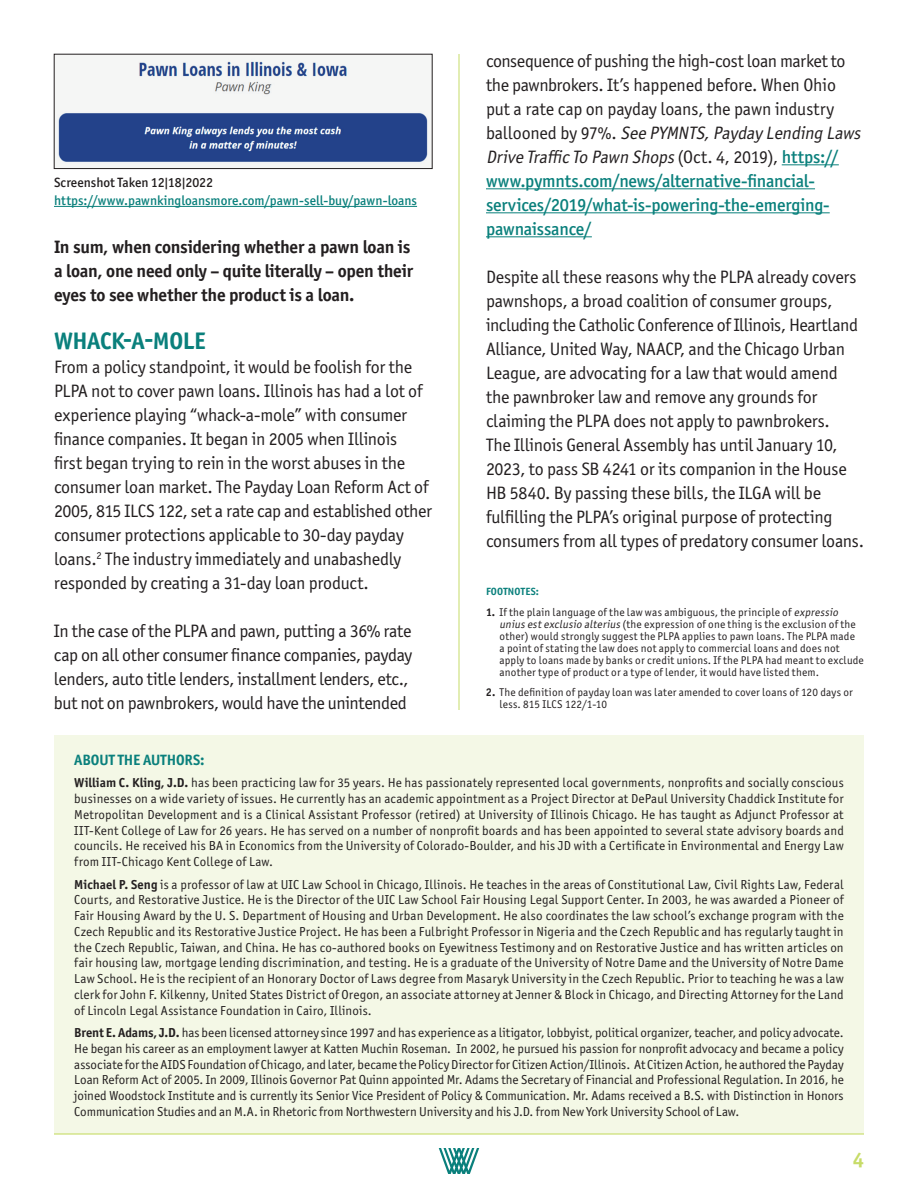
<style>
.page{position:relative;width:918px;height:1188px;background:#fff}
.page>*{position:absolute;margin:0;border:0;box-sizing:border-box;transform-origin:0 0}
.t1{font:700 24px "Officina Sans ITC Pro";letter-spacing:-.015em;color:#0a807c}
.t2{font:700 21px "Officina Sans ITC Pro";color:#c7dc68}
.t3{font:18px/24px "Officina Sans ITC Pro";letter-spacing:-.015em;color:#231f20}
.t4{font:700 18px/24px "Officina Sans ITC Pro";letter-spacing:-.015em;color:#231f20}
.t5{font:700 15px "Officina Sans ITC Pro";letter-spacing:-.005em;color:#0a807c}
.t6{font:500 13.5px "Officina Sans ITC Pro";letter-spacing:.005em;color:#0a807c}
.t7{font:500 13.5px "Officina Sans ITC Pro";color:#231f20}
.t8{font:13.05px/15.8px "Officina Sans ITC Pro";letter-spacing:.01em;color:#231f20;text-align:justify}
.t9{font:11.25px/12px "Officina Sans ITC Pro";letter-spacing:.02em;color:#231f20}
.t10{font:700 10.5px "Officina Sans ITC Pro";letter-spacing:.03em;color:#0a807c}
.s1{font-style:italic}
.s2{font-weight:500;color:#0a807c}
.s3{font-weight:700}
</style>
<div class="page">
<div style="left:54px;top:736px;width:810px;height:398px;background:#f4f8e6"></div>
<hr style="left:54px;top:206px;width:363px;height:1px;background:#0a807c">
<hr style="left:782px;top:164px;width:57px;height:1px;background:#0a807c">
<hr style="left:486px;top:188px;width:329px;height:1px;background:#0a807c">
<hr style="left:486px;top:212px;width:344px;height:1px;background:#0a807c">
<hr style="left:486px;top:236px;width:106px;height:1px;background:#0a807c">
<hr style="left:459px;top:54px;width:1px;height:656px;background:#c7dc68">
<hr style="left:54px;top:1133px;width:810px;height:2px;background:#c7dc68">
<svg style="left:439px;top:1148px;width:40px;height:26px"></svg>
<img style="left:57px;top:58px;width:373px;height:106px">
<div style="left:54px;top:54px;width:378px;height:115px;border:1px solid #231f20"></div>
<p class="t7" style="left:54px;top:174px;width:160px">Screenshot Taken 12|18|2022</p>
<p class="t6" style="left:54px;top:192px;width:365px">https://www.pawnkingloansmore.com/pawn-sell-buy/pawn-loans</p>
<h3 class="t4" style="left:54px;top:235px;width:361px">In sum, when considering whether a pawn loan is a loan, one need only – quite literally – open their eyes to see whether the product is a loan.</h3>
<h1 class="t1" style="left:54px;top:326px;width:153px">WHACK-A-MOLE</h1>
<p class="t3" style="left:54px;top:355px;width:380px">From a policy standpoint, it would be foolish for the PLPA not to cover pawn loans. Illinois has had a lot of experience playing “whack-a-mole” with consumer finance companies. It began in 2005 when Illinois<br>first began trying to rein in the worst abuses in the consumer loan market. The Payday Loan Reform Act of 2005, 815 ILCS 122, set a rate cap and established other consumer protections applicable to 30-day payday loans.<sup>2</sup> The industry immediately and unabashedly responded by creating a 31-day loan product.</p>
<h3 class="t3" style="left:54px;top:619px;width:360px">In the case of the PLPA and pawn, putting a 36% rate cap on all other consumer finance companies, payday lenders, auto title lenders, installment lenders, etc., but not on pawnbrokers, would have the unintended</h3>
<p class="t3" style="left:486px;top:49px;width:380px">consequence of pushing the high-cost loan market to the pawnbrokers. It’s happened before. When Ohio put a rate cap on payday loans, the pawn industry<br>b a l l o o n e d b y 9 7 % . <span class="s1">See PYMNTS,Payday Lending Laws Drive Traffic To Pawn Shops</span>(Oct. 4, 2019), <span class="s2">https:// www.pymnts.com/news/alternative-financial&shy;services/2019/what-is-powering-the-emerging&shy;pawnaissance/</span></p>
<p class="t3" style="left:486px;top:265px;width:380px">Despite all these reasons why the PLPA already covers pawnshops, a broad coalition of consumer groups, including the Catholic Conference of Illinois, Heartland Alliance, United Way, NAACP, and the Chicago Urban League, are advocating for a law that would amend the pawnbroker law and remove any grounds for claiming the PLPA does not apply to pawnbrokers.<br>The Illinois General Assembly has until January 10, 2023, to pass SB 4241 or its companion in the House HB 5840. By passing these bills, the ILGA will be fulfilling the PLPA’s original purpose of protecting consumers from all types of predatory consumer loans.</p>
<p class="t10" style="left:486px;top:585px;width:54px">FOOTNOTES:</p>
<p class="t9" style="left:499px;top:606px;width:366px;text-indent:-13px"><span class="s3">1.</span> If the plain language of the law was ambiguous, the principle of <span class="s1">expressio unius estexclusio alterius</span> (the expression of one thing is the exclusion of the other) would strongly suggest the PLPA applies to pawn loans. The PLPA made<br>a point of stating the law does not apply to commercial loans and does not apply to loans made by banks or credit unions. If the PLPA had meant to exclude another type of product or a type of lender, it would have listed them.</p>
<p class="t9" style="left:499px;top:686px;width:355px;text-indent:-14px"><span class="s3">2.</span> The definition of payday loan was later amended to cover loans of 120 days or less. 815 ILCS 122/1-10</p>
<p class="t5" style="left:74px;top:750px;width:132px">ABOUT THE AUTHORS:</p>
<p class="t8" style="left:74px;top:775px;width:771px"><span class="s3">William C. Kling, J.D.</span> has been practicing law for 35 years. He has passionately represented local governments, nonprofits and socially conscious businesses on a wide variety of issues. He currently has an academic appointment as a Project Director at DePaul University Chaddick Institute for Metropolitan Development and is a Clinical Assistant Professor (retired) at University of Illinois Chicago. He has taught as Adjunct Professor at IIT-Kent College of Law for 26 years. He has served on a number of nonprofit boards and has been appointed to several state advisory boards and councils. He received his BA in Economics from the University of Colorado-Boulder, and his JD with a Certificate in Environmental and Energy Law from IIT-Chicago Kent College of Law.</p>
<p class="t8" style="left:74px;top:876px;width:771px"><span class="s3">Michael P. Seng</span> is a professor of law at UIC Law School in Chicago, Illinois. He teaches in the areas of Constitutional Law, Civil Rights Law, Federal Courts, and Restorative Justice. He is the Director of the UIC Law School Fair Housing Legal Support Center. In 2003, he was awarded a Pioneer of Fair Housing Award by the U. S. Department of Housing and Urban Development. He also coordinates the law school’s exchange program with the Czech Republic and its Restorative Justice Project. He has been a Fulbright Professor in Nigeria and the Czech Republic and has regularly taught in the Czech Republic, Taiwan, and China. He has co-authored books on Eyewitness Testimony and on Restorative Justice and has written articles on fair housing law, mortgage lending discrimination, and testing. He is a graduate of the University of Notre Dame and the University of Notre Dame Law School. He is the recipient of an Honorary Doctor of Laws degree from Masaryk University in the Czech Republic. Prior to teaching he was a law clerk for John F. Kilkenny, United States District of Oregon, an associate attorney at Jenner &amp; Block in Chicago, and Directing Attorney for the Land of Lincoln Legal Assistance Foundation in Cairo, Illinois.</p>
<p class="t8" style="left:74px;top:1025px;width:771px"><span class="s3">Brent E. Adams, J.D.</span> has been licensed attorney since 1997 and has experience as a litigator, lobbyist, political organizer, teacher, and policy advocate.<br>He began his career as an employment lawyer at Katten Muchin Roseman. In 2002, he pursued his passion for nonprofit advocacy and became a policy associate for the AIDS Foundation of Chicago, and later, became the Policy Director for Citizen Action/Illinois. At Citizen Action, he authored the Payday Loan Reform Act of 2005. In 2009, Illinois Governor Pat Quinn appointed Mr. Adams the Secretary of Financial and Professional Regulation. In 2016, he joined Woodstock Institute and is currently its Senior Vice President of Policy &amp; Communication. Mr. Adams received a B.S. with Distinction in Honors Communication Studies and an M.A. in Rhetoric from Northwestern University and his J.D. from New York University School of Law.</p>
<h2 class="t2" style="left:853px;top:1147px;width:13px">4</h2>
</div>
